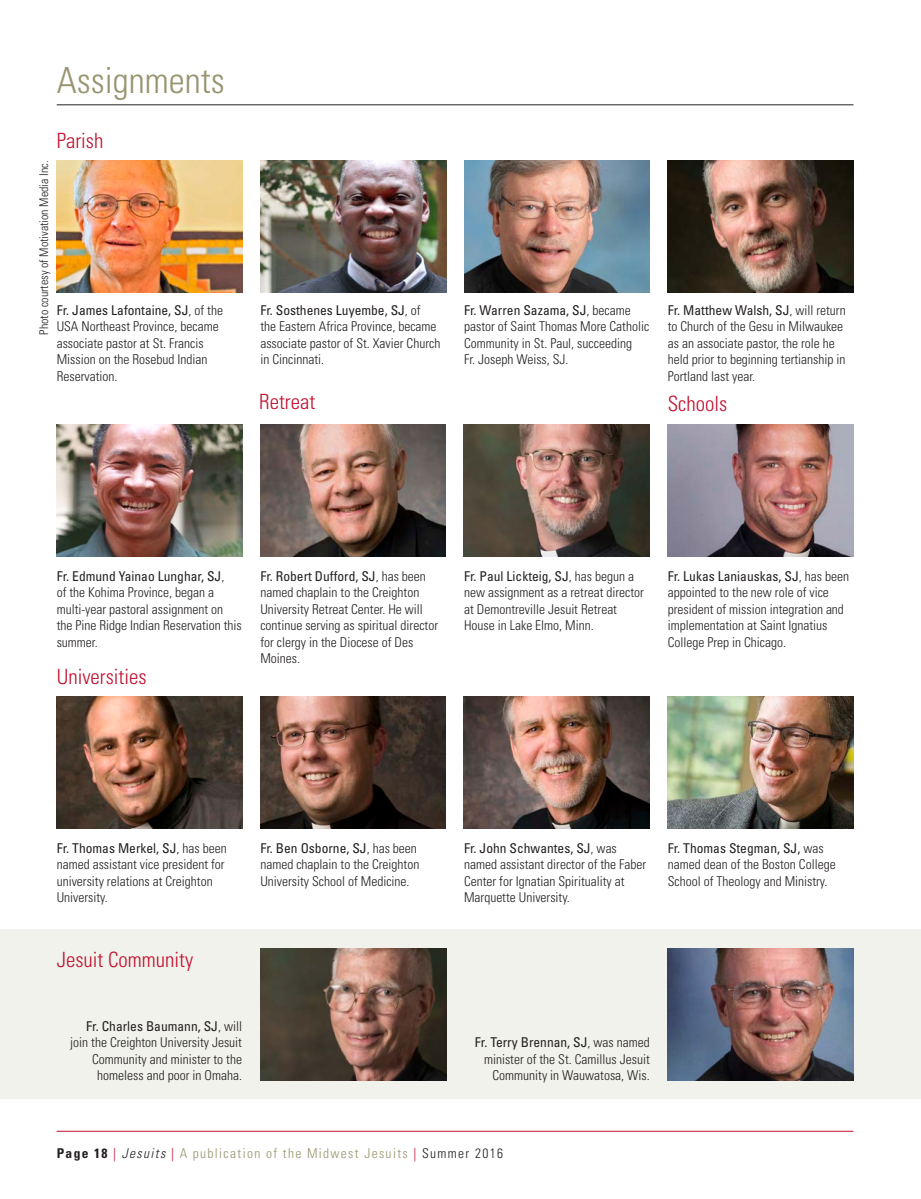
<style>
.page{position:relative;width:921px;height:1199px;background:#fff}
.page>*{position:absolute;margin:0;border:0;box-sizing:border-box;transform-origin:0 0}
.t1{font:300 condensed 36px "Univers";color:#98946f}
.t2{font:300 condensed 21px "Univers";color:#c3102f}
.Assignments{font:300 condensed 13.5px/16.5px "Univers";color:#231f20}
.t3{font:300 condensed 13.5px "Univers";letter-spacing:.1em;color:#98946f}
.t4{font:300 condensed 12px "Univers";color:#231f20}
.s1{font-weight:400}
.s2{font-weight:700;color:#231f20}
.s3{color:#c3102f}
.s4{font-style:italic;color:#231f20}
.s5{color:#231f20}
</style>
<div class="page">
<div style="left:0;top:929px;width:921px;height:169px;background:#f1f2ec"></div>
<hr style="left:57px;top:1130px;width:796px;height:1px;background:#c3102f">
<hr style="left:57px;top:105px;width:796px;height:1px;background:#231f20">
<img style="left:57px;top:161px;width:185px;height:132px">
<img style="left:260px;top:161px;width:186px;height:132px">
<img style="left:464px;top:161px;width:186px;height:132px">
<img style="left:668px;top:161px;width:185px;height:132px">
<img style="left:56px;top:424px;width:186px;height:132px">
<img style="left:260px;top:424px;width:186px;height:132px">
<img style="left:464px;top:424px;width:185px;height:132px">
<img style="left:667px;top:424px;width:186px;height:132px">
<img style="left:260px;top:948px;width:186px;height:132px">
<img style="left:668px;top:948px;width:185px;height:132px">
<img style="left:260px;top:696px;width:186px;height:132px">
<img style="left:464px;top:696px;width:185px;height:132px">
<img style="left:667px;top:696px;width:186px;height:132px">
<img style="left:56px;top:696px;width:186px;height:132px">
<p class="t1" style="left:57px;top:58px;width:169px">Assignments</p>
<p class="t2" style="left:57px;top:128px;width:48px">Parish</p>
<p class="t4" style="left:37px;top:335px;width:175px;rotate:-90deg">Photo courtesy of Motivation Media Inc.</p>
<p class="Assignments" style="left:57px;top:302px;width:168px"><span class="s1">Fr. James Lafontaine, SJ</span>, of the<br>USA Northeast Province, became associate pastor at St. Francis<br>Mission on the Rosebud Indian<br>Reservation.</p>
<p class="Assignments" style="left:260px;top:302px;width:181px"><span class="s1">Fr. Sosthenes Luyembe, SJ</span>, of<br>the Eastern Africa Province, became associate pastor of St. Xavier Church in Cincinnati.</p>
<p class="Assignments" style="left:464px;top:302px;width:187px"><span class="s1">Fr. Warren Sazama, SJ</span>, became pastor of Saint Thomas More Catholic<br>Community in St. Paul, succeeding<br>Fr. Joseph Weiss, SJ.</p>
<p class="Assignments" style="left:668px;top:302px;width:179px"><span class="s1">Fr. Matthew Walsh, SJ</span>, will return to Church of the Gesu in Milwaukee as an associate pastor, the role he held prior to beginning tertianship in<br>Portland last year.</p>
<p class="t2" style="left:259px;top:389px;width:57px">Retreat</p>
<p class="t2" style="left:668px;top:391px;width:61px">Schools</p>
<p class="Assignments" style="left:57px;top:568px;width:187px"><span class="s1">Fr. Edmund Yainao Lunghar, SJ</span>,<br>of the Kohima Province, began a multi-year pastoral assignment on the Pine Ridge Indian Reservation this summer.</p>
<p class="Assignments" style="left:260px;top:568px;width:179px"><span class="s1">Fr. Robert Dufford, SJ</span>, has been named chaplain to the Creighton<br>University Retreat Center. He will continue serving as spiritual director for clergy in the Diocese of Des<br>Moines.</p>
<p class="Assignments" style="left:464px;top:568px;width:181px"><span class="s1">Fr. Paul Lickteig, SJ</span>, has begun a new assignment as a retreat director at Demontreville Jesuit Retreat<br>House in Lake Elmo, Minn.</p>
<p class="Assignments" style="left:668px;top:568px;width:183px"><span class="s1">Fr. Lukas Laniauskas, SJ</span>, has been appointed to the new role of vice president of mission integration and implementation at Saint Ignatius<br>College Prep in Chicago.</p>
<p class="t2" style="left:57px;top:664px;width:91px">Universities</p>
<p class="Assignments" style="left:57px;top:839px;width:171px"><span class="s1">Fr. Thomas Merkel, SJ</span>, has been named assistant vice president for university relations at Creighton<br>University.</p>
<p class="Assignments" style="left:260px;top:839px;width:160px"><span class="s1">Fr. Ben Osborne, SJ</span>, has been named chaplain to the Creighton<br>University School of Medicine.</p>
<p class="Assignments" style="left:464px;top:839px;width:184px"><span class="s1">Fr. John Schwantes, SJ</span>, was named assistant director of the Faber<br>Center for Ignatian Spirituality at<br>Marquette University.</p>
<p class="Assignments" style="left:668px;top:839px;width:169px"><span class="s1">Fr. Thomas Stegman, SJ,</span> was named dean of the Boston College<br>School of Theology and Ministry.</p>
<p class="t2" style="left:57px;top:947px;width:138px">Jesuit Community</p>
<p class="Assignments" style="left:70px;top:1017px;width:173px;text-align:right"><span class="s1">Fr. Charles Baumann, SJ</span>, will join the Creighton University Jesuit<br>Community and minister to the homeless and poor in Omaha.</p>
<p class="Assignments" style="left:475px;top:1034px;width:176px;text-align:right"><span class="s1">Fr. Terry Brennan, SJ</span>, was named minister of the St. Camillus Jesuit<br>Community in Wauwatosa, Wis.</p>
<p class="t3" style="left:57px;top:1145px;width:448px"><span class="s2">Page 18</span> <span class="s3">|</span> <span class="s4">Jesuits</span> <span class="s3">|</span> A publication of the Midwest Jesuits <span class="s3">|</span> <span class="s5">Summer 2016</span></p>
</div>
